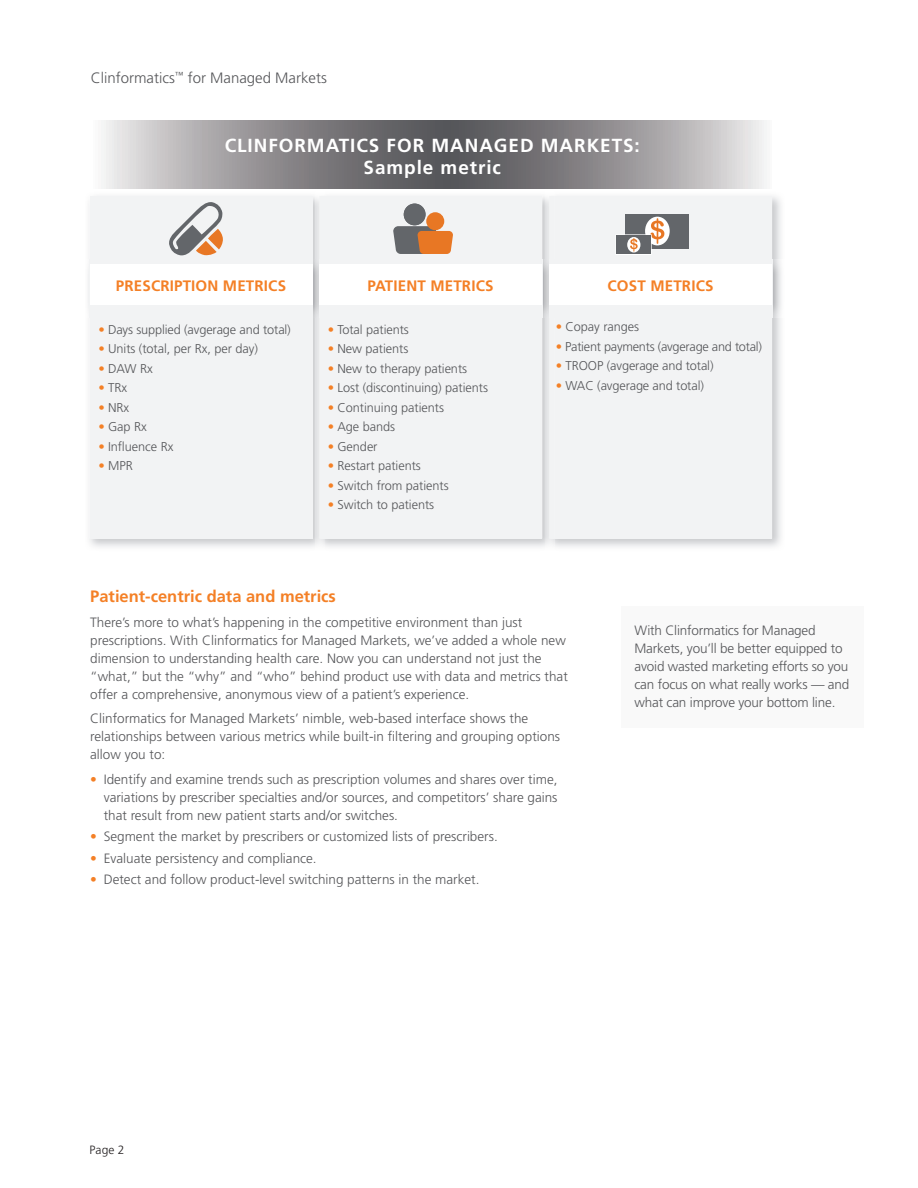
<style>
.page{position:relative;width:918px;height:1188px;background:#fff}
.page>*{position:absolute;margin:0;border:0;box-sizing:border-box;transform-origin:0 0}
.t1{font:700 18.9px/22.6px "Frutiger LT Std";letter-spacing:.05em;color:#fff;text-align:center}
.t2{font:700 16.5px "Frutiger LT Std";color:#f48026}
.t3{font:700 15.15px "Frutiger LT Std";letter-spacing:.01em;color:#f48026}
.t4{font:300 15px "Frutiger LT Std";color:#555659}
.t5{font:300 13.5px/18px "Frutiger LT Std";color:#555659}
.t6{font:300 12.75px "Frutiger LT Std";letter-spacing:-.005em;color:#555659}
.t7{font:300 12px "Frutiger LT Std";color:#231f20}
.s1{color:#f48026}
</style>
<div class="page">
<svg style="left:101px;top:120px;width:666px;height:68px;background:#969496"></svg>
<div style="left:549px;top:196px;width:223px;height:343px;background:#f2f3f4"></div>
<img style="left:325px;top:196px;width:220px;height:351px">
<div style="left:320px;top:196px;width:222px;height:343px;background:#f2f3f4"></div>
<img style="left:89px;top:196px;width:226px;height:351px">
<div style="left:90px;top:196px;width:222px;height:343px;background:#f2f3f4"></div>
<img style="left:312px;top:260px;width:471px;height:57px">
<img style="left:88px;top:260px;width:2px;height:57px">
<div style="left:90px;top:264px;width:222px;height:41px;background:#fff"></div>
<img style="left:320px;top:260px;width:222px;height:57px">
<div style="left:320px;top:264px;width:222px;height:41px;background:#fff"></div>
<img style="left:549px;top:260px;width:223px;height:57px">
<div style="left:549px;top:264px;width:223px;height:41px;background:#fff"></div>
<svg style="left:169px;top:202px;width:54px;height:54px"></svg>
<div style="left:404px;top:204px;width:22px;height:21px;background:#63666a;border-radius:50%"></div>
<div style="left:426px;top:212px;width:18px;height:18px;background:#e87724;border-radius:50%"></div>
<svg style="left:393px;top:226px;width:60px;height:28px;background:#af7b55"></svg>
<div style="left:625px;top:214px;width:64px;height:34px;background:#63666a"></div>
<div style="left:645px;top:217px;width:25px;height:28px;background:#fff;border-radius:50%"></div>
<svg style="left:650px;top:218px;width:14px;height:26px"></svg>
<svg style="left:616px;top:234px;width:36px;height:21px"></svg>
<div style="left:617px;top:235px;width:34px;height:19px;background:#63666a"></div>
<svg style="left:627px;top:237px;width:13px;height:16px"></svg>
<svg style="left:630px;top:238px;width:8px;height:14px"></svg>
<div style="left:621px;top:606px;width:242px;height:122px;background:#f9f9f9"></div>
<p class="t4" style="left:91px;top:69px;width:238px">Clinformatics<sup>™</sup> for Managed Markets</p>
<h1 class="t1" style="left:225px;top:134px;width:417px">CLINFORMATICS FOR MANAGED MARKETS:<br>Sample metric</h1>
<p class="t3" style="left:116px;top:277px;width:172px">PRESCRIPTION METRICS</p>
<p class="t3" style="left:368px;top:277px;width:127px">PATIENT METRICS</p>
<p class="t3" style="left:608px;top:277px;width:107px">COST METRICS</p>
<p class="t6" style="left:98px;top:322px;width:194px"><span class="s1">•</span> Days supplied (avgerage and total)</p>
<p class="t6" style="left:98px;top:342px;width:161px"><span class="s1">•</span> Units (total, per Rx, per day)</p>
<p class="t6" style="left:98px;top:361px;width:56px"><span class="s1">•</span> DAW Rx</p>
<p class="t6" style="left:98px;top:381px;width:30px"><span class="s1">•</span> TRx</p>
<p class="t6" style="left:98px;top:400px;width:32px"><span class="s1">•</span> NRx</p>
<p class="t6" style="left:98px;top:420px;width:50px"><span class="s1">•</span> Gap Rx</p>
<p class="t6" style="left:98px;top:439px;width:77px"><span class="s1">•</span> Influence Rx</p>
<p class="t6" style="left:98px;top:459px;width:36px"><span class="s1">•</span> MPR</p>
<p class="t6" style="left:328px;top:322px;width:83px"><span class="s1">•</span> Total patients</p>
<p class="t6" style="left:328px;top:342px;width:82px"><span class="s1">•</span> New patients</p>
<p class="t6" style="left:328px;top:361px;width:141px"><span class="s1">•</span> New to therapy patients</p>
<p class="t6" style="left:328px;top:381px;width:162px"><span class="s1">•</span> Lost (discontinuing) patients</p>
<p class="t6" style="left:328px;top:400px;width:118px"><span class="s1">•</span> Continuing patients</p>
<p class="t6" style="left:328px;top:420px;width:69px"><span class="s1">•</span> Age bands</p>
<p class="t6" style="left:328px;top:439px;width:51px"><span class="s1">•</span> Gender</p>
<p class="t6" style="left:328px;top:459px;width:95px"><span class="s1">•</span> Restart patients</p>
<p class="t6" style="left:328px;top:478px;width:122px"><span class="s1">•</span> Switch from patients</p>
<p class="t6" style="left:328px;top:498px;width:108px"><span class="s1">•</span> Switch to patients</p>
<p class="t6" style="left:556px;top:320px;width:85px"><span class="s1">•</span> Copay ranges</p>
<p class="t6" style="left:556px;top:339px;width:208px"><span class="s1">•</span> Patient payments (avgerage and total)</p>
<p class="t6" style="left:556px;top:358px;width:159px"><span class="s1">•</span> TROOP (avgerage and total)</p>
<p class="t6" style="left:556px;top:378px;width:150px"><span class="s1">•</span> WAC (avgerage and total)</p>
<p class="t2" style="left:90px;top:587px;width:247px">Patient-centric data and metrics</p>
<p class="t5" style="left:90px;top:613px;width:479px">There’s more to what’s happening in the competitive environment than just prescriptions. With Clinformatics for Managed Markets, we’ve added a whole new dimension to understanding health care. Now you can understand not just the “what,” but the “why” and “who” behind product use with data and metrics that offer a comprehensive, anonymous view of a patient’s experience.</p>
<p class="t5" style="left:90px;top:710px;width:471px">Clinformatics for Managed Markets’ nimble, web-based interface shows the relationships between various metrics while built-in filtering and grouping options allow you to:</p>
<p class="t5" style="left:104px;top:771px;width:455px;text-align:justify;text-indent:-14px"><span class="s1">•</span> Identify and examine trends such as prescription volumes and shares over time, variations by prescriber specialties and/or sources, and competitors’ share gains that result from new patient starts and/or switches.</p>
<p class="t5" style="left:90px;top:828px;width:409px"><span class="s1">•</span> Segment the market by prescribers or customized lists of prescribers.</p>
<p class="t5" style="left:90px;top:849px;width:228px"><span class="s1">•</span> Evaluate persistency and compliance.</p>
<p class="t5" style="left:90px;top:870px;width:391px"><span class="s1">•</span> Detect and follow product-level switching patterns in the market.</p>
<p class="t5" style="left:634px;top:622px;width:216px">With Clinformatics for Managed Markets, you’ll be better equipped to avoid wasted marketing efforts so you can focus on what really works — and what can improve your bottom line.</p>
<p class="t7" style="left:90px;top:1143px;width:36px">Page 2</p>
</div>
